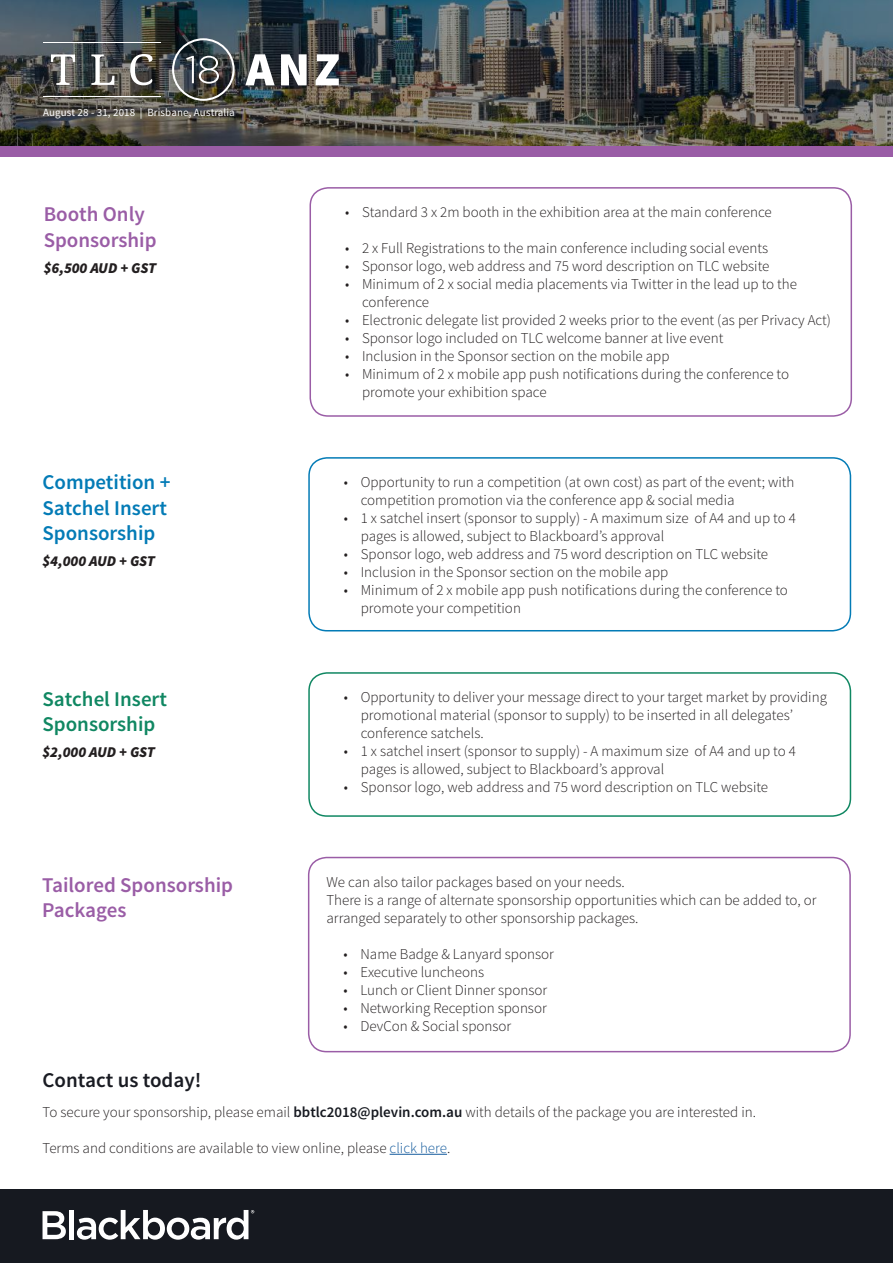
<style>
.page{position:relative;width:893px;height:1263px;background:#fff}
.page>*{position:absolute;margin:0;border:0;box-sizing:border-box;transform-origin:0 0}
.t1{font:600 21px/25.2px "Source Sans Pro";color:#9a5da6}
.t2{font:600 21px/25.2px "Source Sans Pro";color:#037bb6}
.t3{font:600 21px/25.2px "Source Sans Pro";color:#108762}
.t4{font:600 21px "Source Sans Pro";color:#191b22}
.t5{font:300 15px/18px "Source Sans Pro";color:#231f20}
.t6{font:italic 900 15px "Source Sans Pro";color:#231f20}
.t7{font:10.95px "Source Sans Pro";letter-spacing:.01em;color:#fff}
.s1{font-weight:600;color:#161920}
.s2{color:#175d9e}
</style>
<div class="page">
<img style="left:0;top:0;width:893px;height:146px">
<div style="left:0;top:1189px;width:893px;height:74px;background:#161920"></div>
<div style="left:0;top:146px;width:893px;height:10px;background:#9a5da6"></div>
<svg style="left:43px;top:1211px;width:23px;height:28px"></svg>
<div style="left:69px;top:1210px;width:5px;height:29px;background:#fff"></div>
<svg style="left:77px;top:1210px;width:177px;height:30px"></svg>
<img style="left:172px;top:38px;width:63px;height:63px">
<svg style="left:51px;top:54px;width:24px;height:31px"></svg>
<svg style="left:91px;top:54px;width:24px;height:31px"></svg>
<svg style="left:130px;top:54px;width:23px;height:31px"></svg>
<hr style="left:43px;top:42px;width:117px;height:1px;background:#fff">
<hr style="left:43px;top:97px;width:117px;height:1px;background:#fff">
<svg style="left:245px;top:54px;width:30px;height:31px"></svg>
<svg style="left:281px;top:54px;width:26px;height:31px"></svg>
<svg style="left:316px;top:54px;width:23px;height:31px"></svg>
<div style="left:308px;top:457px;width:543px;height:174px;border:2px solid #037bb6;border-radius:18px"></div>
<div style="left:308px;top:672px;width:543px;height:145px;border:2px solid #108762;border-radius:18px"></div>
<div style="left:308px;top:857px;width:543px;height:195px;border:2px solid #9a5da6;border-radius:18px"></div>
<hr style="left:390px;top:1154px;width:57px;height:1px;background:#175d9e">
<div style="left:309px;top:187px;width:543px;height:230px;border:2px solid #9a5da6;border-radius:18px"></div>
<p class="t7" style="left:43px;top:106px;width:193px">August 28 - 31, 2018 | Brisbane, Australia</p>
<h1 class="t1" style="left:44px;top:202px;width:114px">Booth Only<br>Sponsorship</h1>
<p class="t6" style="left:44px;top:258px;width:114px">$6,500 AUD + GST</p>
<h1 class="t2" style="left:43px;top:470px;width:129px">Competition +<br>Satchel Insert<br>Sponsorship</h1>
<p class="t6" style="left:43px;top:551px;width:114px">$4,000 AUD + GST</p>
<h1 class="t3" style="left:43px;top:687px;width:126px">Satchel Insert<br>Sponsorship</h1>
<p class="t6" style="left:43px;top:742px;width:114px">$2,000 AUD + GST</p>
<h1 class="t1" style="left:42px;top:872px;width:192px">Tailored Sponsorship<br>Packages</h1>
<h1 class="t4" style="left:43px;top:1067px;width:160px">Contact us today!</h1>
<p class="t5" style="left:345px;top:203px;width:428px">• Standard 3 x 2m booth in the exhibition area at the main conference</p>
<p class="t5" style="left:345px;top:239px;width:425px">• 2 x Full Registrations to the main conference including social events</p>
<p class="t5" style="left:345px;top:257px;width:426px">• Sponsor logo, web address and 75 word description on TLC website</p>
<p class="t5" style="left:362px;top:275px;width:437px;text-indent:-17px">• Minimum of 2 x social media placements via Twitter in the lead up to the conference</p>
<p class="t5" style="left:345px;top:311px;width:488px">• Electronic delegate list provided 2 weeks prior to the event (as per Privacy Act)</p>
<p class="t5" style="left:345px;top:329px;width:380px">• Sponsor logo included on TLC welcome banner at live event</p>
<p class="t5" style="left:345px;top:347px;width:326px">• Inclusion in the Sponsor section on the mobile app</p>
<p class="t5" style="left:362px;top:365px;width:429px;text-indent:-17px">• Minimum of 2 x mobile app push notifications during the conference to promote your exhibition space</p>
<p class="t5" style="left:361px;top:473px;width:435px;text-indent:-17px">• Opportunity to run a competition (at own cost) as part of the event; with competition promotion via the conference app &amp; social media</p>
<p class="t5" style="left:361px;top:509px;width:437px;text-indent:-17px">• 1 x satchel insert (sponsor to supply) - A maximum size of A4 and up to 4 pages is allowed, subject to Blackboard’s approval</p>
<p class="t5" style="left:344px;top:545px;width:426px">• Sponsor logo, web address and 75 word description on TLC website</p>
<p class="t5" style="left:344px;top:563px;width:326px">• Inclusion in the Sponsor section on the mobile app</p>
<p class="t5" style="left:361px;top:581px;width:429px;text-indent:-17px">• Minimum of 2 x mobile app push notifications during the conference to promote your competition</p>
<p class="t5" style="left:361px;top:688px;width:468px;text-indent:-17px">• Opportunity to deliver your message direct to your target market by providing promotional material (sponsor to supply) to be inserted in all delegates’ conference satchels.</p>
<p class="t5" style="left:361px;top:742px;width:437px;text-indent:-17px">• 1 x satchel insert (sponsor to supply) - A maximum size of A4 and up to 4 pages is allowed, subject to Blackboard’s approval</p>
<p class="t5" style="left:344px;top:778px;width:426px">• Sponsor logo, web address and 75 word description on TLC website</p>
<p class="t5" style="left:326px;top:873px;width:492px">We can also tailor packages based on your needs.<br>There is a range of alternate sponsorship opportunities which can be added to, or arranged separately to other sponsorship packages.</p>
<p class="t5" style="left:343px;top:945px;width:212px">• Name Badge &amp; Lanyard sponsor</p>
<p class="t5" style="left:343px;top:963px;width:142px">• Executive luncheons</p>
<p class="t5" style="left:343px;top:981px;width:205px">• Lunch or Client Dinner sponsor</p>
<p class="t5" style="left:343px;top:999px;width:205px">• Networking Reception sponsor</p>
<p class="t5" style="left:343px;top:1017px;width:169px">• DevCon &amp; Social sponsor</p>
<p class="t5" style="left:43px;top:1103px;width:715px">To secure your sponsorship, please email <span class="s1">bbtlc2018@plevin.com.au</span> with details of the package you are interested in.</p>
<p class="t5" style="left:43px;top:1139px;width:409px">Terms and conditions are available to view online, please <span class="s2">click here</span>.</p>
</div>
